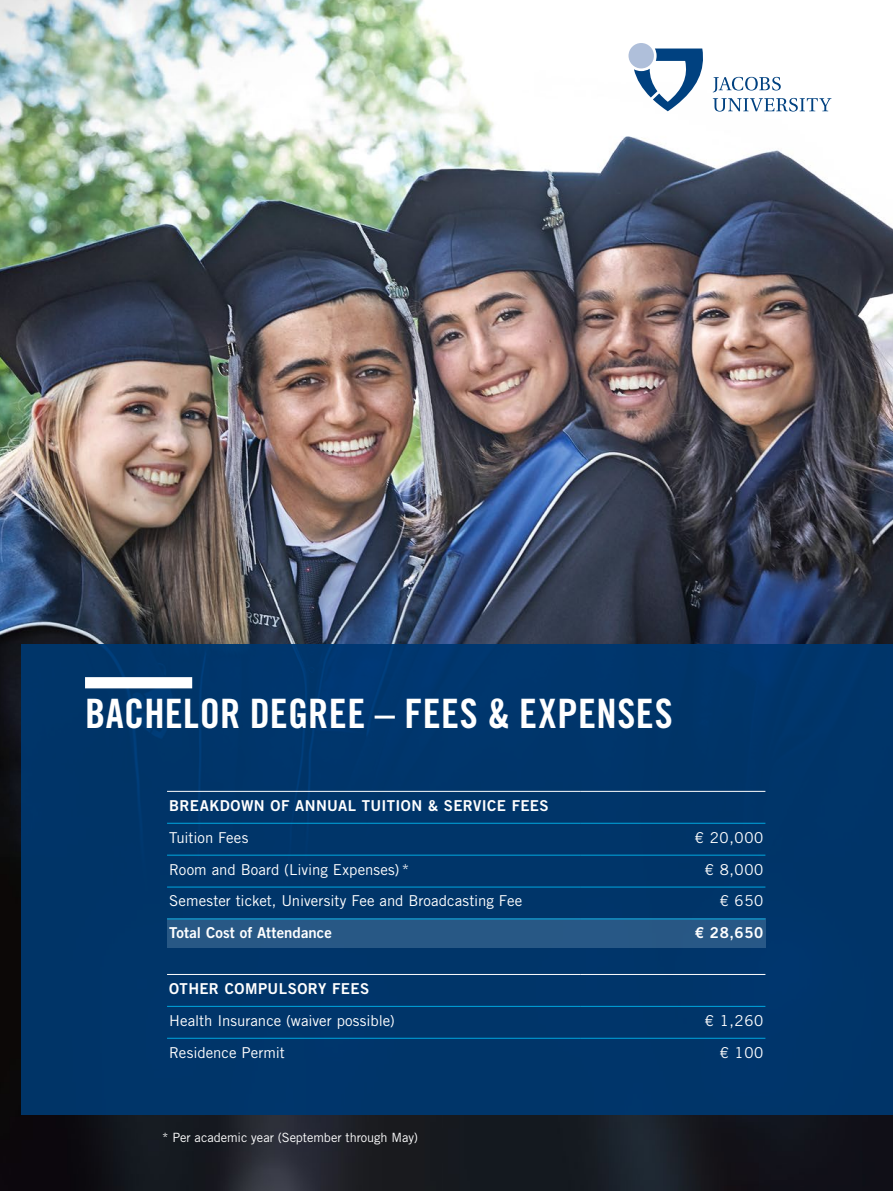
<style>
.page{position:relative;width:893px;height:1191px;background:#fff}
.page>*{position:absolute;margin:0;border:0;box-sizing:border-box;transform-origin:0 0}
.t1{font:40.5px "Trade Gothic LT Std Bd Cn 20";letter-spacing:.01em;color:#fff}
.t2{font:15px "Trade Gothic LT Std";color:#fff}
.t3{font:15px "Trade Gothic LT Std Bd 2";letter-spacing:.025em;color:#fff}
.t4{font:15px "Trade Gothic LT Std Bd 2";letter-spacing:.005em;color:#fff}
.t5{font:12.75px "Trade Gothic LT Std";letter-spacing:-.005em;color:#fff}
</style>
<div class="page">
<img style="left:0;top:0;width:893px;height:1191px">
<div style="left:21px;top:643px;width:872px;height:471px;background:#003569"></div>
<div style="left:85px;top:677px;width:107px;height:11px;background:#fff"></div>
<svg style="left:634px;top:49px;width:72px;height:62px"></svg>
<div style="left:628px;top:43px;width:26px;height:25px;background:#afbfda;border-radius:50%"></div>
<svg style="left:713px;top:98px;width:118px;height:14px"></svg>
<svg style="left:713px;top:77px;width:68px;height:15px"></svg>
<div style="left:167px;top:918px;width:598px;height:30px;background:#285885"></div>
<hr style="left:167px;top:823px;width:413px;height:1px;background:#00a7df">
<hr style="left:580px;top:823px;width:185px;height:1px;background:#00a7df">
<hr style="left:167px;top:854px;width:413px;height:1px;background:#00a7df">
<hr style="left:580px;top:854px;width:185px;height:1px;background:#00a7df">
<hr style="left:167px;top:886px;width:413px;height:1px;background:#00a7df">
<hr style="left:580px;top:886px;width:185px;height:1px;background:#00a7df">
<hr style="left:167px;top:918px;width:413px;height:1px;background:#00a7df">
<hr style="left:580px;top:918px;width:185px;height:1px;background:#00a7df">
<hr style="left:167px;top:1006px;width:413px;height:1px;background:#00a7df">
<hr style="left:580px;top:1006px;width:185px;height:1px;background:#00a7df">
<hr style="left:167px;top:1038px;width:413px;height:1px;background:#00a7df">
<hr style="left:580px;top:1038px;width:185px;height:1px;background:#00a7df">
<hr style="left:167px;top:791px;width:413px;height:1px;background:#fff">
<hr style="left:580px;top:791px;width:185px;height:1px;background:#fff">
<hr style="left:167px;top:974px;width:413px;height:1px;background:#fff">
<hr style="left:580px;top:974px;width:185px;height:1px;background:#fff">
<h1 class="t1" style="left:85px;top:689px;width:589px">BACHELOR DEGREE – FEES &amp; EXPENSES</h1>
<p class="t3" style="left:169px;top:796px;width:381px">BREAKDOWN OF ANNUAL TUITION &amp; SERVICE FEES</p>
<p class="t2" style="left:169px;top:828px;width:81px">Tuition Fees</p>
<p class="t2" style="left:695px;top:828px;width:70px">€ 20,000</p>
<p class="t2" style="left:169px;top:860px;width:242px">Room and Board (Living Expenses) *</p>
<p class="t2" style="left:705px;top:860px;width:60px">€ 8,000</p>
<p class="t2" style="left:169px;top:892px;width:354px">Semester ticket, University Fee and Broadcasting Fee</p>
<p class="t2" style="left:720px;top:892px;width:45px">€ 650</p>
<p class="t4" style="left:169px;top:923px;width:164px">Total Cost of Attendance</p>
<p class="t3" style="left:695px;top:923px;width:70px">€ 28,650</p>
<p class="t3" style="left:169px;top:979px;width:201px">OTHER COMPULSORY FEES</p>
<p class="t2" style="left:169px;top:1011px;width:227px">Health Insurance (waiver possible)</p>
<p class="t2" style="left:705px;top:1011px;width:60px">€ 1,260</p>
<p class="t2" style="left:169px;top:1043px;width:117px">Residence Permit</p>
<p class="t2" style="left:720px;top:1043px;width:45px">€ 100</p>
<p class="t5" style="left:162px;top:1130px;width:257px">* Per academic year (September through May)</p>
</div>
